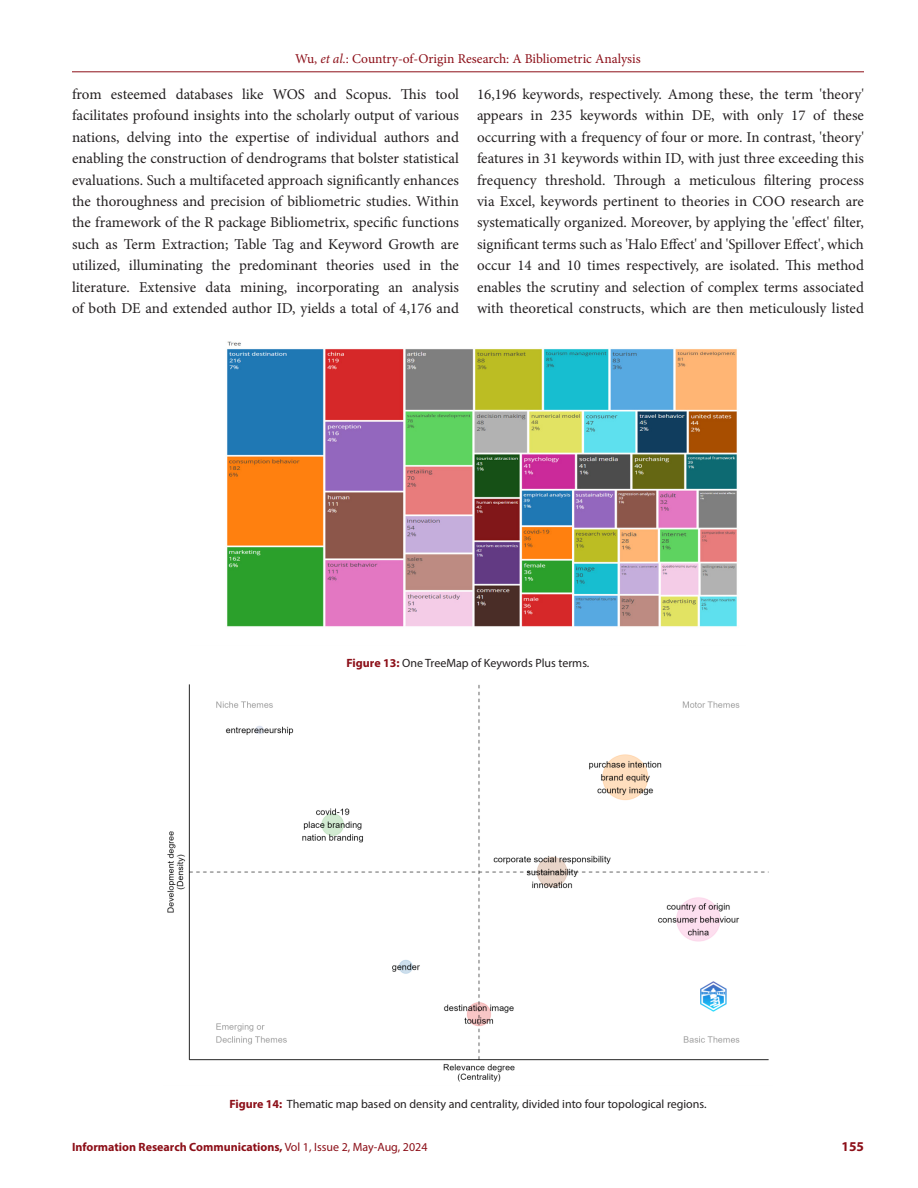
<style>
.page{position:relative;width:918px;height:1188px;background:#fff}
.page>*{position:absolute;margin:0;border:0;box-sizing:border-box;transform-origin:0 0}
.Body_text{font:15px/21.5px "Minion Pro";color:#231f20;text-align:justify}
.t1{font:13.5px "Minion Pro";color:#8c0f18}
.t2{font:700 13.5px "Myriad Pro";color:#8c0f18}
.FIG_Caption{font:12px "Myriad Pro";color:#231f20}
.t3{font:700 12px "Myriad Pro";color:#8c0f18}
.s1{font-style:italic}
.s2{font-weight:700;color:#8c0f18}
.s3{font-weight:400}
</style>
<div class="page">
<hr style="left:72px;top:72px;width:792px;height:1px;background:#8c0f18">
<img style="left:227px;top:341px;width:510px;height:286px">
<img style="left:167px;top:684px;width:602px;height:398px">
<p class="t1" style="left:295px;top:50px;width:347px">Wu, <span class="s1">et al.</span>: Country-of-Origin Research: A Bibliometric Analysis</p>
<p class="Body_text" style="left:72px;top:84px;width:389px">from esteemed databases like WOS and Scopus. This tool facilitates profound insights into the scholarly output of various nations, delving into the expertise of individual authors and enabling the construction of dendrograms that bolster statistical evaluations. Such a multifaceted approach significantly enhances the thoroughness and precision of bibliometric studies. Within the framework of the R package Bibliometrix, specific functions such as Term Extraction; Table Tag and Keyword Growth are utilized, illuminating the predominant theories used in the literature. Extensive data mining, incorporating an analysis of both DE and extended author ID, yields a total of 4,176 and</p>
<p class="Body_text" style="left:477px;top:84px;width:389px">16,196 keywords, respectively. Among these, the term 'theory' appears in 235 keywords within DE, with only 17 of these occurring with a frequency of four or more. In contrast, 'theory' features in 31 keywords within ID, with just three exceeding this frequency threshold. Through a meticulous filtering process via Excel, keywords pertinent to theories in COO research are systematically organized. Moreover, by applying the 'effect' filter, significant terms such as 'Halo Effect' and 'Spillover Effect', which occur 14 and 10 times respectively, are isolated. This method enables the scrutiny and selection of complex terms associated with theoretical constructs, which are then meticulously listed</p>
<p class="FIG_Caption" style="left:347px;top:656px;width:244px"><span class="s2">Figure 13:</span> One TreeMap of Keywords Plus terms.</p>
<p class="FIG_Caption" style="left:229px;top:1096px;width:479px"><span class="s2">Figure 14:</span> Thematic map based on density and centrality, divided into four topological regions.</p>
<p class="t3" style="left:72px;top:1139px;width:357px">Information Research Communications, <span class="s3">Vol 1, Issue 2, May-Aug, 2024</span></p>
<p class="t2" style="left:842px;top:1137px;width:24px">155</p>
</div>
